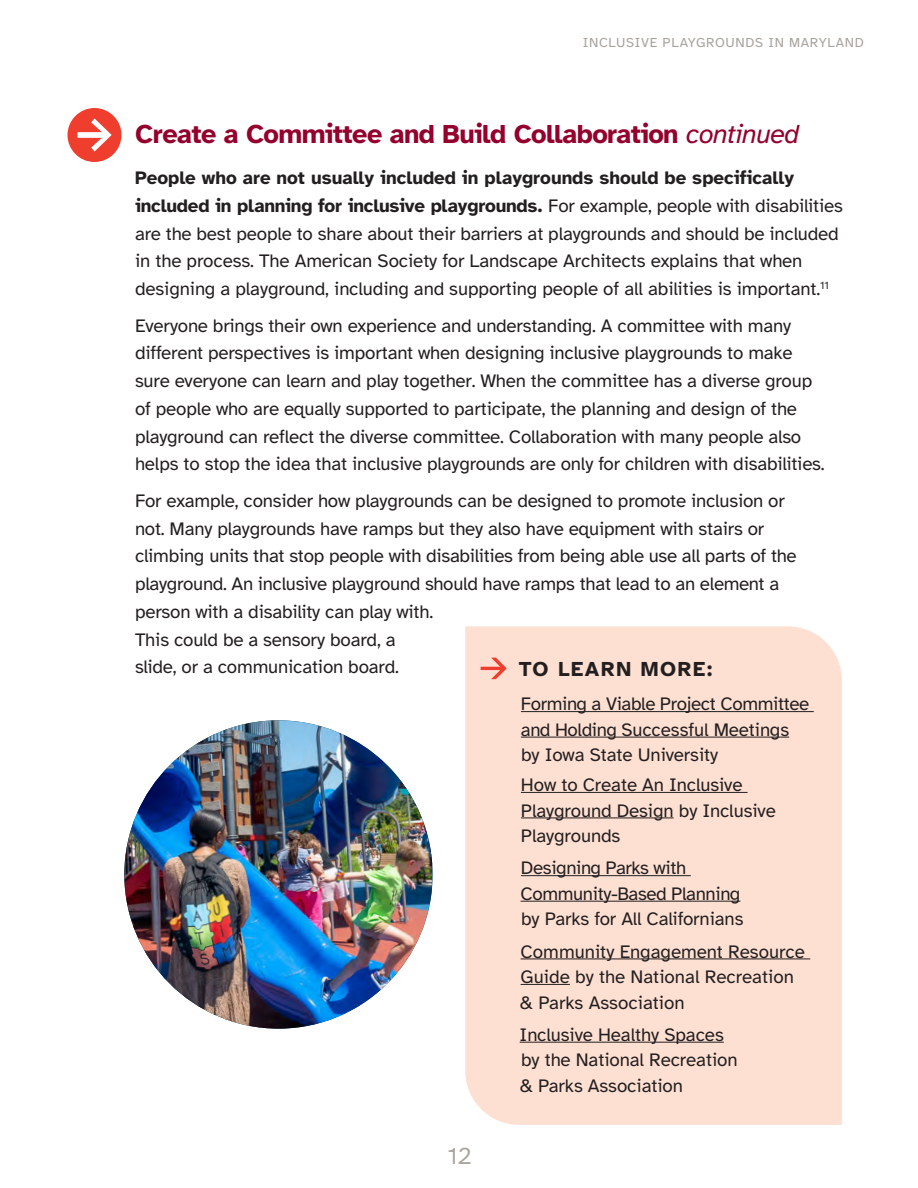
<style>
.page{position:relative;width:918px;height:1188px;background:#fff}
.page>*{position:absolute;margin:0;border:0;box-sizing:border-box;transform-origin:0 0}
.t1{font:700 27px "Atkinson Hyperlegible";letter-spacing:-.02em;color:#94012c}
.t2{font:24px "Atkinson Hyperlegible";color:#a9a39e}
.t3{font:700 21px "Atkinson Hyperlegible";letter-spacing:.075em;color:#231f20}
.t4{font:18.75px/27.8px "Atkinson Hyperlegible";letter-spacing:-.01em;color:#231f20}
.t5{font:13.5px "Atkinson Hyperlegible";letter-spacing:.05em;color:#a9a39e}
.s1{font-weight:400;font-style:italic}
.s2{font-weight:700}
</style>
<div class="page">
<div style="left:68px;top:108px;width:54px;height:54px;background:#ef3e2e;border-radius:50%"></div>
<svg style="left:77px;top:118px;width:35px;height:34px"></svg>
<div style="left:465px;top:626px;width:377px;height:499px;background:#fde0d2"></div>
<hr style="left:521px;top:711px;width:293px;height:1px;background:#231f20">
<hr style="left:521px;top:737px;width:268px;height:1px;background:#231f20">
<hr style="left:521px;top:792px;width:227px;height:1px;background:#231f20">
<hr style="left:521px;top:817px;width:153px;height:1px;background:#231f20">
<hr style="left:521px;top:875px;width:170px;height:1px;background:#231f20">
<hr style="left:521px;top:901px;width:219px;height:1px;background:#231f20">
<hr style="left:521px;top:958px;width:289px;height:1px;background:#231f20">
<hr style="left:521px;top:984px;width:49px;height:1px;background:#231f20">
<hr style="left:520px;top:1042px;width:204px;height:1px;background:#231f20">
<svg style="left:481px;top:658px;width:26px;height:21px"></svg>
<img style="left:124px;top:720px;width:308px;height:309px">
<p class="t5" style="left:583px;top:36px;width:283px">INCLUSIVE PLAYGROUNDS IN MARYLAND</p>
<h1 class="t1" style="left:135px;top:118px;width:666px">Create a Committee and Build Collaboration <span class="s1">continued</span></h1>
<p class="t4" style="left:135px;top:164px;width:709px"><span class="s2">People who are not usually included in playgrounds should be specifically included in planning for inclusive playgrounds.</span> For example, people with disabilities are the best people to share about their barriers at playgrounds and should be included in the process. The American Society for Landscape Architects explains that when designing a playground, including and supporting people of all abilities is important.<sup>11</sup></p>
<p class="t4" style="left:135px;top:312px;width:691px">Everyone brings their own experience and understanding. A committee with many different perspectives is important when designing inclusive playgrounds to make sure everyone can learn and play together. When the committee has a diverse group of people who are equally supported to participate, the planning and design of the playground can reflect the diverse committee. Collaboration with many people also helps to stop the idea that inclusive playgrounds are only for children with disabilities.</p>
<p class="t4" style="left:135px;top:487px;width:663px">For example, consider how playgrounds can be designed to promote inclusion or not. Many playgrounds have ramps but they also have equipment with stairs or climbing units that stop people with disabilities from being able use all parts of the playground. An inclusive playground should have ramps that lead to an element a person with a disability can play with.<br>This could be a sensory board, a<br>slide, or a communication board.</p>
<p class="t3" style="left:519px;top:657px;width:195px">TO LEARN MORE:</p>
<p class="t4" style="left:521px;top:691px;width:290px;line-height:25.5px">Forming a Viable Project Committee and Holding Successful Meetings by Iowa State University</p>
<p class="t4" style="left:521px;top:772px;width:256px;line-height:25.5px">How to Create An Inclusive<br>Playground Design by Inclusive<br>Playgrounds</p>
<p class="t4" style="left:521px;top:856px;width:224px;line-height:25.5px">Designing Parks with<br>Community-Based Planning by Parks for All Californians</p>
<p class="t4" style="left:520px;top:939px;width:287px;line-height:25.5px">Community Engagement Resource<br>Guide by the National Recreation &amp; Parks Association</p>
<p class="t4" style="left:520px;top:1022px;width:219px;line-height:25.5px">Inclusive Healthy Spaces by the National Recreation &amp; Parks Association</p>
<p class="t2" style="left:448px;top:1142px;width:25px">12</p>
</div>
